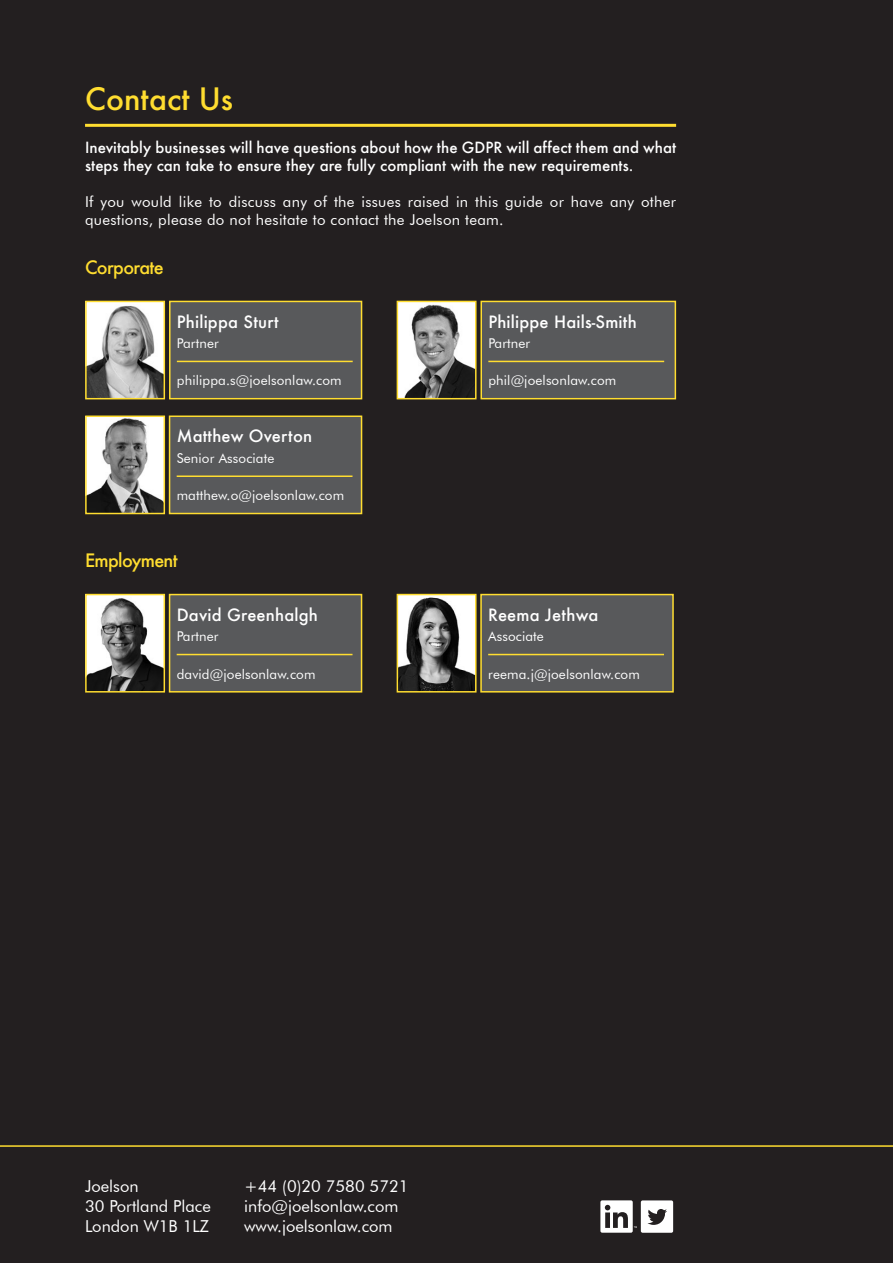
<style>
.page{position:relative;width:893px;height:1263px;background:#fff}
.page>*{position:absolute;margin:0;border:0;box-sizing:border-box;transform-origin:0 0}
.t1{font:500 30px "Futura";color:#ffdd30}
.t2{font:500 18px "Futura";letter-spacing:-.04em;color:#ffdd30}
.t3{font:16.5px/19.8px "Futura BT";color:#fff}
.t4{font:500 16.5px "Futura";letter-spacing:.01em;color:#fff}
.t5{font:500 15px/18px "Futura";color:#fff}
.t6{font:15px/18px "Futura BT";letter-spacing:.02em;color:#fff}
.t7{font:13.5px "Futura BT";letter-spacing:.01em;color:#fff}
</style>
<div class="page">
<div style="left:0;top:0;width:893px;height:1248px;background:#231f20"></div>
<svg style="left:0;top:1145px;width:893px;height:118px"></svg>
<hr style="left:85px;top:124px;width:591px;height:3px;background:#ffdd30">
<svg style="left:600px;top:1200px;width:73px;height:33px"></svg>
<div style="left:169px;top:415px;width:193px;height:99px;background:#58595b;border:2px solid #ffdd30"></div>
<img style="left:88px;top:418px;width:74px;height:93px">
<div style="left:85px;top:415px;width:80px;height:99px;border:2px solid #ffdd30"></div>
<hr style="left:177px;top:475px;width:175px;height:2px;background:#ffdd30">
<div style="left:480px;top:301px;width:196px;height:98px;background:#58595b;border:2px solid #ffdd30"></div>
<div style="left:169px;top:301px;width:193px;height:98px;background:#58595b;border:2px solid #ffdd30"></div>
<img style="left:400px;top:304px;width:74px;height:92px">
<div style="left:397px;top:301px;width:80px;height:98px;border:2px solid #ffdd30"></div>
<img style="left:88px;top:304px;width:74px;height:92px">
<div style="left:85px;top:301px;width:80px;height:98px;border:2px solid #ffdd30"></div>
<hr style="left:488px;top:361px;width:176px;height:1px;background:#ffdd30">
<hr style="left:177px;top:361px;width:176px;height:1px;background:#ffdd30">
<div style="left:480px;top:594px;width:194px;height:98px;background:#58595b;border:2px solid #ffdd30"></div>
<img style="left:400px;top:597px;width:74px;height:92px">
<div style="left:397px;top:594px;width:80px;height:98px;border:2px solid #ffdd30"></div>
<hr style="left:488px;top:654px;width:176px;height:1px;background:#ffdd30">
<div style="left:169px;top:594px;width:193px;height:98px;background:#58595b;border:2px solid #ffdd30"></div>
<img style="left:88px;top:597px;width:74px;height:92px">
<div style="left:85px;top:594px;width:80px;height:98px;border:2px solid #ffdd30"></div>
<hr style="left:177px;top:654px;width:175px;height:1px;background:#ffdd30">
<h1 class="t1" style="left:85px;top:78px;width:150px">Contact Us</h1>
<p class="t5" style="left:85px;top:139px;width:593px">Inevitably businesses will have questions about how the GDPR will affect them and what steps they can take to ensure they are fully compliant with the new requirements.</p>
<p class="t6" style="left:85px;top:193px;width:592px">If you would like to discuss any of the issues raised in this guide or have any other questions, please do not hesitate to contact the Joelson team.</p>
<h2 class="t2" style="left:85px;top:255px;width:80px">Corporate</h2>
<p class="t4" style="left:177px;top:310px;width:103px">Philippa Sturt</p>
<p class="t7" style="left:177px;top:335px;width:44px">Partner</p>
<p class="t7" style="left:177px;top:372px;width:166px">philippa.s@joelsonlaw.com</p>
<p class="t4" style="left:177px;top:425px;width:137px">Matthew Overton</p>
<p class="t7" style="left:177px;top:450px;width:99px">Senior Associate</p>
<p class="t7" style="left:177px;top:487px;width:169px">matthew.o@joelsonlaw.com</p>
<h2 class="t2" style="left:85px;top:548px;width:94px">Employment</h2>
<p class="t4" style="left:177px;top:603px;width:143px">David Greenhalgh</p>
<p class="t7" style="left:177px;top:628px;width:44px">Partner</p>
<p class="t7" style="left:177px;top:665px;width:140px">david@joelsonlaw.com</p>
<p class="t4" style="left:488px;top:310px;width:150px">Philippe Hails-Smith</p>
<p class="t7" style="left:488px;top:335px;width:44px">Partner</p>
<p class="t7" style="left:488px;top:372px;width:130px">phil@joelsonlaw.com</p>
<p class="t4" style="left:488px;top:603px;width:112px">Reema Jethwa</p>
<p class="t7" style="left:488px;top:628px;width:57px">Associate</p>
<p class="t7" style="left:488px;top:665px;width:153px">reema.j@joelsonlaw.com</p>
<p class="t3" style="left:85px;top:1176px;width:127px">Joelson<br>30 Portland Place<br>London W1B 1LZ</p>
<p class="t3" style="left:244px;top:1176px;width:166px">+44 (0)20 7580 5721 info@joelsonlaw.com www.joelsonlaw.com</p>
</div>
